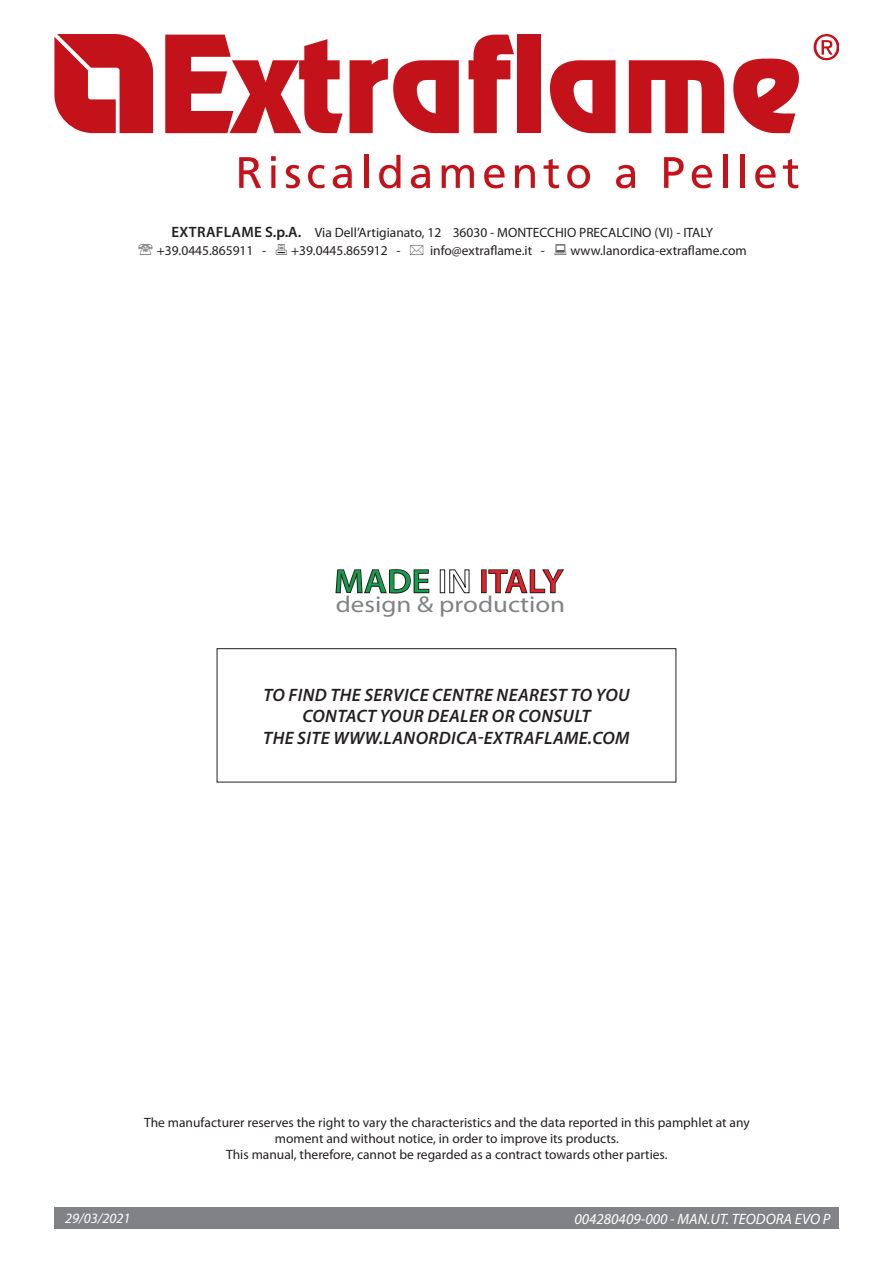
<style>
.page{position:relative;width:893px;height:1263px;background:#fff}
.page>*{position:absolute;margin:0;border:0;box-sizing:border-box;transform-origin:0 0}
.t1{font:600 33.9px "Myriad Pro";color:#ee1d23;scale:1.06 1}
.t2{font:23.1px "Futura";color:#808285;scale:1.17 1}
.t3{font:italic 600 18px/21.6px "Myriad Pro";letter-spacing:.02em;color:#231f20;text-align:center}
.t4{font:italic 15px "Myriad Pro";color:#fff}
.t5{font:italic 14.25px "Myriad Pro";color:#fff}
.t6{font:13.5px/16.2px "Myriad Pro";color:#231f20}
.s1{font-weight:600;font-size:15px}
.s2{color:#0fa14a}
.s3{color:#fff}
</style>
<div class="page">
<div style="left:54px;top:1208px;width:785px;height:21px;background:#808285"></div>
<svg style="left:814px;top:34px;width:25px;height:26px"></svg>
<svg style="left:239px;top:157px;width:22px;height:31px"></svg>
<svg style="left:271px;top:156px;width:5px;height:32px"></svg>
<svg style="left:286px;top:165px;width:14px;height:23px"></svg>
<svg style="left:308px;top:165px;width:17px;height:23px"></svg>
<svg style="left:333px;top:165px;width:19px;height:23px"></svg>
<hr style="left:364px;top:155px;width:4px;height:33px;background:#c4121a">
<svg style="left:379px;top:155px;width:21px;height:33px"></svg>
<svg style="left:411px;top:165px;width:19px;height:23px"></svg>
<svg style="left:442px;top:165px;width:32px;height:23px"></svg>
<svg style="left:484px;top:165px;width:21px;height:23px"></svg>
<svg style="left:515px;top:165px;width:20px;height:23px"></svg>
<svg style="left:543px;top:159px;width:16px;height:29px"></svg>
<svg style="left:567px;top:165px;width:23px;height:23px"></svg>
<svg style="left:616px;top:165px;width:19px;height:23px"></svg>
<svg style="left:664px;top:157px;width:20px;height:31px"></svg>
<svg style="left:692px;top:165px;width:20px;height:23px"></svg>
<hr style="left:723px;top:155px;width:4px;height:33px;background:#c4121a">
<hr style="left:740px;top:155px;width:4px;height:33px;background:#c4121a">
<svg style="left:755px;top:165px;width:21px;height:23px"></svg>
<svg style="left:783px;top:159px;width:15px;height:29px"></svg>
<svg style="left:54px;top:34px;width:99px;height:99px"></svg>
<svg style="left:165px;top:35px;width:178px;height:98px"></svg>
<svg style="left:350px;top:59px;width:109px;height:74px"></svg>
<svg style="left:469px;top:35px;width:45px;height:98px"></svg>
<div style="left:518px;top:35px;width:23px;height:98px;background:#c4121a"></div>
<svg style="left:550px;top:60px;width:66px;height:73px"></svg>
<svg style="left:629px;top:60px;width:95px;height:73px"></svg>
<svg style="left:733px;top:58px;width:66px;height:75px"></svg>
<svg style="left:336px;top:569px;width:93px;height:24px"></svg>
<div style="left:440px;top:570px;width:5px;height:23px;border:1px solid #231f20"></div>
<svg style="left:449px;top:569px;width:20px;height:24px"></svg>
<div style="left:481px;top:570px;width:5px;height:23px;border:1px solid #231f20"></div>
<svg style="left:489px;top:569px;width:75px;height:24px"></svg>
<div style="left:217px;top:648px;width:459px;height:134px;border:1px solid #231f20"></div>
<p class="t6" style="left:157px;top:223px;width:558px;line-height:18px;text-indent:15px"><span class="s1">EXTRAFLAME S.P.A.</span> Via Dell’Artigianato, 12 36030 - MONTECCHIO PRECALCINO (VI) - ITALY +39.0445.865911 -</p>
<p class="t6" style="left:291px;top:242px;width:111px">+39.0445.865912 -</p>
<p class="t6" style="left:430px;top:242px;width:116px">info@extraflame.it -</p>
<p class="t6" style="left:570px;top:242px;width:178px">www.lanordica-extraflame.com</p>
<h1 class="t1" style="left:334px;top:560px;width:218px"><span class="s2">MADE</span> <span class="s3">IN</span> ITALY</h1>
<h2 class="t2" style="left:336px;top:590px;width:197px">design &amp; production</h2>
<h3 class="t3" style="left:263px;top:683px;width:368px">TO FIND THE SERVICE CENTRE NEAREST TO YOU<br>CONTACT YOUR DEALER OR CONSULT<br>THE SITE WWW.LANORDICA-EXTRAFLAME.COM</h3>
<p class="t6" style="left:144px;top:1114px;width:607px;text-align:center">The manufacturer reserves the right to vary the characteristics and the data reported in this pamphlet at any moment and without notice, in order to improve its products.<br>This manual, therefore, cannot be regarded as a contract towards other parties.</p>
<p class="t5" style="left:65px;top:1209px;width:67px">29/03/2021</p>
<p class="t4" style="left:574px;top:1210px;width:258px">004280409-000 - MAN.UT. TEODORA EVO P</p>
</div>
